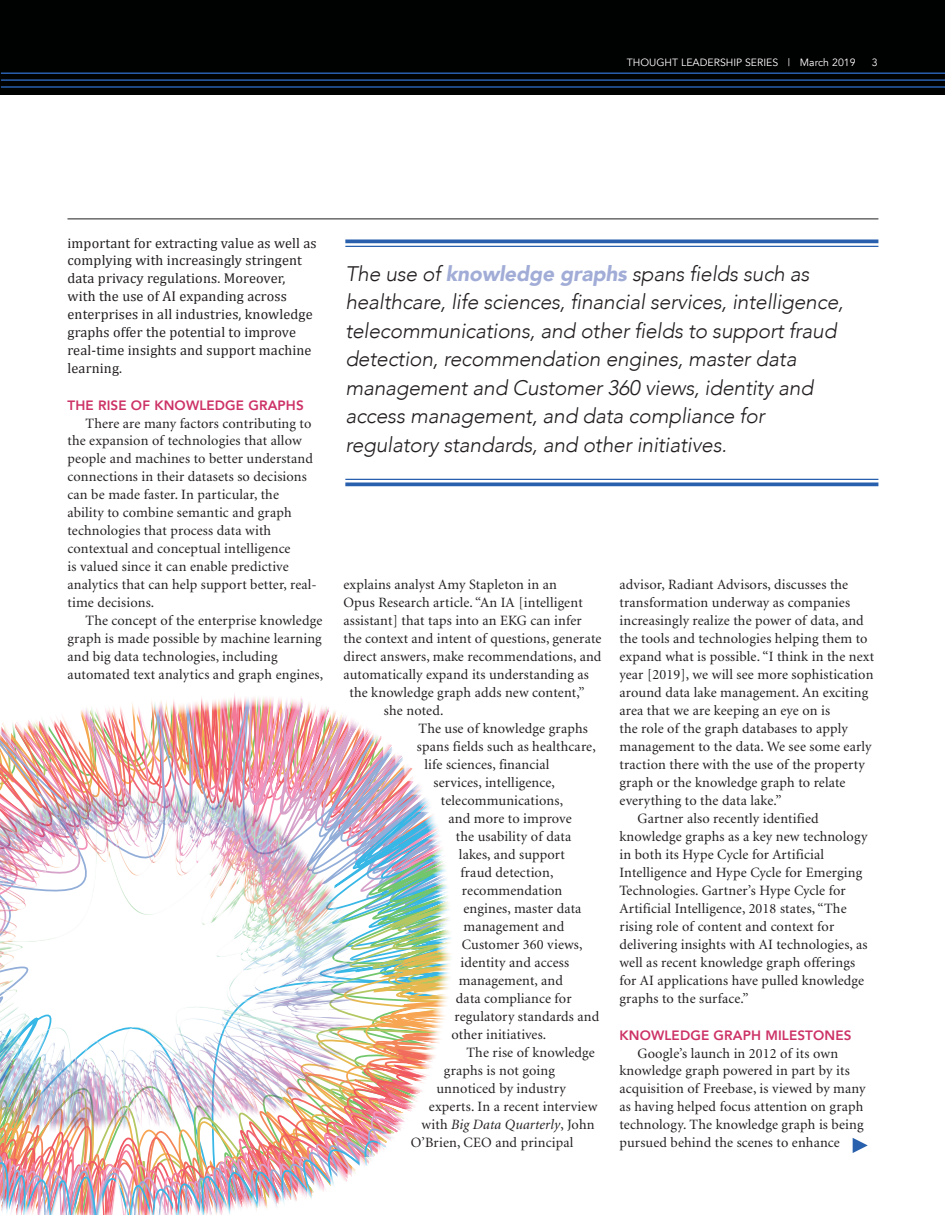
<style>
.page{position:relative;width:945px;height:1215px;background:#fff}
.page>*{position:absolute;margin:0;border:0;box-sizing:border-box;transform-origin:0 0}
.t1{font:italic 300 21px/28.5px "Avenir";letter-spacing:-.01em;color:#231f20}
.t2{font:14.25px/18px "Minion";letter-spacing:.01em;color:#231f20}
.t3{font:14.25px/18px "Cambria";letter-spacing:.01em;color:#231f20}
.t4{font:italic 14.25px "Minion";letter-spacing:.01em;color:#231f20}
.t5{font:800 13.5px "Avenir";letter-spacing:.01em;color:#cd3267}
.t6{font:10.5px "Avenir";color:#fff}
.s1{font-weight:900;color:#a2add7}
.s2{font-style:normal}
</style>
<div class="page">
<div style="left:0;top:0;width:945px;height:95px;background:#000101"></div>
<hr style="left:1px;top:72px;width:944px;height:2px;background:#2960ad">
<hr style="left:1px;top:79px;width:944px;height:2px;background:#2960ad">
<hr style="left:1px;top:86px;width:944px;height:2px;background:#2960ad">
<hr style="left:68px;top:219px;width:810px;height:1px;background:#231f20">
<svg style="left:345px;top:239px;width:533px;height:4px;background:#4373b7"></svg>
<hr style="left:345px;top:246px;width:533px;height:1px;background:#2960ad">
<hr style="left:345px;top:479px;width:533px;height:1px;background:#2960ad">
<svg style="left:345px;top:482px;width:533px;height:4px;background:#4373b7"></svg>
<img style="left:0;top:693px;width:382px;height:45px">
<img style="left:0;top:738px;width:440px;height:98px">
<img style="left:0;top:836px;width:448px;height:52px">
<img style="left:0;top:888px;width:451px;height:58px">
<svg style="left:0;top:946px;width:451px;height:51px"></svg>
<svg style="left:0;top:997px;width:448px;height:33px"></svg>
<img style="left:0;top:1030px;width:440px;height:13px">
<img style="left:0;top:1043px;width:439px;height:13px">
<img style="left:0;top:1056px;width:435px;height:14px">
<img style="left:0;top:1070px;width:429px;height:13px">
<img style="left:0;top:1083px;width:422px;height:13px">
<img style="left:0;top:1096px;width:417px;height:16px">
<img style="left:0;top:1109px;width:407px;height:106px">
<img style="left:147px;top:780px;width:23px;height:31px">
<svg style="left:853px;top:1138px;width:15px;height:15px"></svg>
<p class="t6" style="left:627px;top:57px;width:230px">THOUGHT LEADERSHIP SERIES | March 2019</p>
<p class="t6" style="left:872px;top:57px;width:7px">3</p>
<p class="t3" style="left:68px;top:234px;width:251px">important for extracting value as well as complying with increasingly stringent data privacy regulations. Moreover, with the use of AI expanding across enterprises in all industries, knowledge graphs offer the potential to improve real-time insights and support machine learning.</p>
<p class="t5" style="left:68px;top:393px;width:238px">THE RISE OF KNOWLEDGE GRAPHS</p>
<p class="t2" style="left:67px;top:414px;width:251px;text-indent:18px">There are many factors contributing to the expansion of technologies that allow people and machines to better understand connections in their datasets so decisions can be made faster. In particular, the ability to combine semantic and graph technologies that process data with contextual and conceptual intelligence<br>is valued since it can enable predictive analytics that can help support better, real&shy;time decisions.</p>
<p class="t2" style="left:67px;top:612px;width:257px;text-indent:18px">The concept of the enterprise knowledge graph is made possible by machine learning and big data technologies, including automated text analytics and graph engines,</p>
<p class="t1" style="left:345px;top:259px;width:500px">The use of <span class="s1">knowledge graphs</span> spans fields such as healthcare, life sciences, financial services, intelligence, telecommunications, and other fields to support fraud detection, recommendation engines, master data management and Customer 360 views, identity and access management, and data compliance for regulatory standards, and other initiatives.</p>
<p class="t2" style="left:343px;top:576px;width:215px">explains analyst Amy Stapleton in an</p>
<p class="t2" style="left:343px;top:594px;width:241px">Opus Research article. “An IA [intelligent</p>
<p class="t2" style="left:343px;top:612px;width:240px">assistant] that taps into an EKG can infer</p>
<p class="t2" style="left:343px;top:630px;width:260px">the context and intent of questions, generate</p>
<p class="t2" style="left:343px;top:648px;width:259px">direct answers, make recommendations, and</p>
<p class="t2" style="left:343px;top:666px;width:247px">automatically expand its understanding as</p>
<p class="t2" style="left:349px;top:684px;width:237px">the knowledge graph adds new content,”</p>
<p class="t2" style="left:384px;top:702px;width:61px">she noted.</p>
<p class="t2" style="left:419px;top:720px;width:171px">The use of knowledge graphs</p>
<p class="t2" style="left:417px;top:738px;width:180px">spans fields such as healthcare,</p>
<p class="t2" style="left:424px;top:756px;width:127px">life sciences, financial</p>
<p class="t2" style="left:433px;top:774px;width:123px">services, intelligence,</p>
<p class="t2" style="left:441px;top:792px;width:124px">telecommunications,</p>
<p class="t2" style="left:448px;top:810px;width:125px">and more to improve</p>
<p class="t2" style="left:456px;top:828px;width:117px">the usability of data</p>
<p class="t2" style="left:459px;top:846px;width:108px">lakes, and support</p>
<p class="t2" style="left:460px;top:864px;width:94px">fraud detection,</p>
<p class="t2" style="left:462px;top:882px;width:102px">recommendation</p>
<p class="t2" style="left:463px;top:900px;width:120px">engines, master data</p>
<p class="t2" style="left:463px;top:918px;width:102px">management and</p>
<p class="t2" style="left:462px;top:936px;width:122px">Customer 360 views,</p>
<p class="t2" style="left:460px;top:954px;width:110px">identity and access</p>
<p class="t2" style="left:459px;top:972px;width:106px">management, and</p>
<p class="t2" style="left:456px;top:990px;width:117px">data compliance for</p>
<p class="t2" style="left:454px;top:1008px;width:146px">regulatory standards and</p>
<p class="t2" style="left:451px;top:1026px;width:96px">other initiatives.</p>
<p class="t2" style="left:467px;top:1044px;width:130px">The rise of knowledge</p>
<p class="t2" style="left:444px;top:1062px;width:112px">graphs is not going</p>
<p class="t2" style="left:436px;top:1080px;width:131px">unnoticed by industry</p>
<p class="t2" style="left:429px;top:1098px;width:170px">experts. In a recent interview</p>
<p class="t4" style="left:421px;top:1118px;width:175px"><span class="s2">with</span> Big Data Quarterly<span class="s2">, John</span></p>
<p class="t2" style="left:411px;top:1134px;width:164px">O’Brien, CEO and principal</p>
<p class="t2" style="left:619px;top:576px;width:230px">advisor, Radiant Advisors, discusses the</p>
<p class="t2" style="left:619px;top:594px;width:232px">transformation underway as companies</p>
<p class="t2" style="left:619px;top:612px;width:246px">increasingly realize the power of data, and</p>
<p class="t2" style="left:619px;top:630px;width:250px">the tools and technologies helping them to</p>
<p class="t2" style="left:619px;top:648px;width:256px">expand what is possible. “I think in the next</p>
<p class="t2" style="left:619px;top:666px;width:255px">year [2019], we will see more sophistication</p>
<p class="t2" style="left:619px;top:684px;width:250px">around data lake management. An exciting</p>
<p class="t2" style="left:619px;top:702px;width:212px">area that we are keeping an eye on is</p>
<p class="t2" style="left:619px;top:720px;width:230px">the role of the graph databases to apply</p>
<p class="t2" style="left:619px;top:738px;width:254px">management to the data. We see some early</p>
<p class="t2" style="left:619px;top:756px;width:247px">traction there with the use of the property</p>
<p class="t2" style="left:619px;top:774px;width:228px">graph or the knowledge graph to relate</p>
<p class="t2" style="left:619px;top:792px;width:164px">everything to the data lake.”</p>
<p class="t2" style="left:638px;top:810px;width:183px">Gartner also recently identified</p>
<p class="t2" style="left:619px;top:828px;width:249px">knowledge graphs as a key new technology</p>
<p class="t2" style="left:619px;top:846px;width:206px">in both its Hype Cycle for Artificial</p>
<p class="t2" style="left:619px;top:864px;width:244px">Intelligence and Hype Cycle for Emerging</p>
<p class="t2" style="left:619px;top:882px;width:228px">Technologies. Gartner’s Hype Cycle for</p>
<p class="t2" style="left:619px;top:900px;width:229px">Artificial Intelligence, 2018 states, “The</p>
<p class="t2" style="left:619px;top:918px;width:216px">rising role of content and context for</p>
<p class="t2" style="left:619px;top:936px;width:250px">delivering insights with AI technologies, as</p>
<p class="t2" style="left:619px;top:954px;width:237px">well as recent knowledge graph offerings</p>
<p class="t2" style="left:619px;top:972px;width:246px">for AI applications have pulled knowledge</p>
<p class="t2" style="left:619px;top:990px;width:131px">graphs to the surface.”</p>
<p class="t5" style="left:620px;top:1023px;width:234px">KNOWLEDGE GRAPH MILESTONES</p>
<p class="t2" style="left:619px;top:1044px;width:248px;text-indent:18px">Google’s launch in 2012 of its own knowledge graph powered in part by its acquisition of Freebase, is viewed by many as having helped focus attention on graph technology. The knowledge graph is being pursued behind the scenes to enhance</p>
</div>
